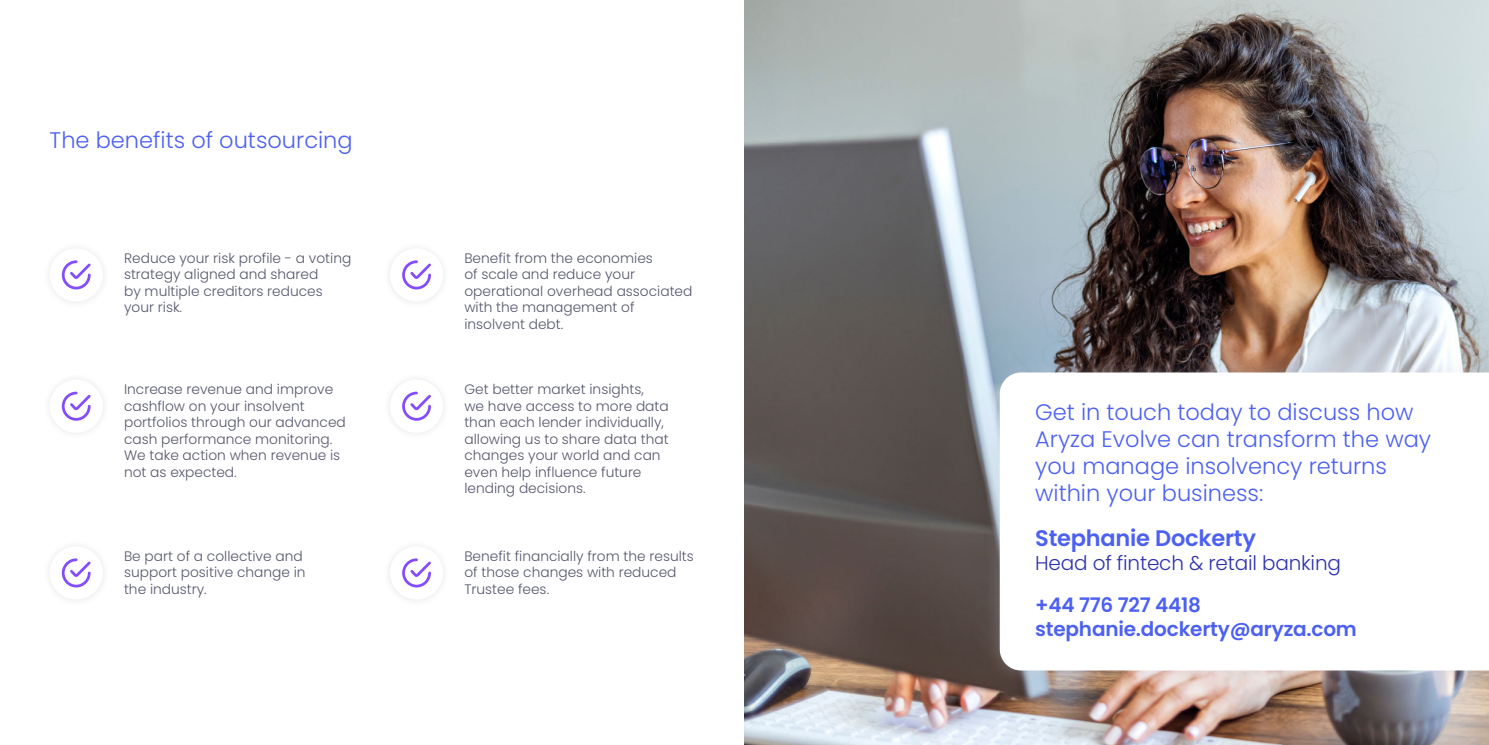
<style>
.page{position:relative;width:1489px;height:745px;background:#fff}
.page>*{position:absolute;margin:0;border:0;box-sizing:border-box;transform-origin:0 0}
.t1{font:300 22.5px/27px "Poppins";color:#4c60f2}
.t2{font:600 22.5px "Poppins";letter-spacing:-.01em;color:#4c60f2}
.t3{font:600 20px/24px "Poppins";letter-spacing:-.01em;color:#4c60f2}
.t4{font:300 20px "Poppins";letter-spacing:-.01em;color:#2e32ae}
.t5{font:300 13.75px/16.5px "Poppins";color:#56576e}
</style>
<div class="page">
<svg style="left:61px;top:260px;width:30px;height:30px"></svg>
<svg style="left:402px;top:260px;width:29px;height:30px"></svg>
<svg style="left:61px;top:391px;width:30px;height:30px"></svg>
<svg style="left:402px;top:391px;width:29px;height:30px"></svg>
<svg style="left:61px;top:558px;width:30px;height:30px"></svg>
<svg style="left:402px;top:558px;width:29px;height:30px"></svg>
<img style="left:744px;top:0;width:744px;height:744px">
<div style="left:984px;top:356px;width:504px;height:329px;background:#cccddd;opacity:.3"></div>
<svg style="left:999px;top:372px;width:489px;height:298px"></svg>
<h1 class="t1" style="left:50px;top:127px;width:304px">The benefits of outsourcing</h1>
<p class="t5" style="left:124px;top:250px;width:229px">Reduce your risk profile - a voting strategy aligned and shared<br>by multiple creditors reduces your risk.</p>
<p class="t5" style="left:464px;top:250px;width:229px">Benefit from the economies<br>of scale and reduce your operational overhead associated with the management of insolvent debt.</p>
<p class="t5" style="left:124px;top:381px;width:223px">Increase revenue and improve cashflow on your insolvent portfolios through our advanced cash performance monitoring.<br>We take action when revenue is not as expected.</p>
<p class="t5" style="left:464px;top:381px;width:206px">Get better market insights,<br>we have access to more data than each lender individually, allowing us to share data that changes your world and can even help influence future lending decisions.</p>
<p class="t5" style="left:124px;top:547px;width:183px">Be part of a collective and support positive change in the industry.</p>
<p class="t5" style="left:464px;top:547px;width:231px">Benefit financially from the results of those changes with reduced<br>Trustee fees.</p>
<h1 class="t1" style="left:1035px;top:399px;width:397px">Get in touch today to discuss how<br>Aryza Evolve can transform the way you manage insolvency returns within your business:</h1>
<h1 class="t2" style="left:1035px;top:528px;width:222px">Stephanie Dockerty</h1>
<h2 class="t4" style="left:1035px;top:551px;width:307px">Head of fintech &amp; retail banking</h2>
<h2 class="t3" style="left:1035px;top:594px;width:323px">+44 776 727 4418 stephanie.dockerty@aryza.com</h2>
</div>
